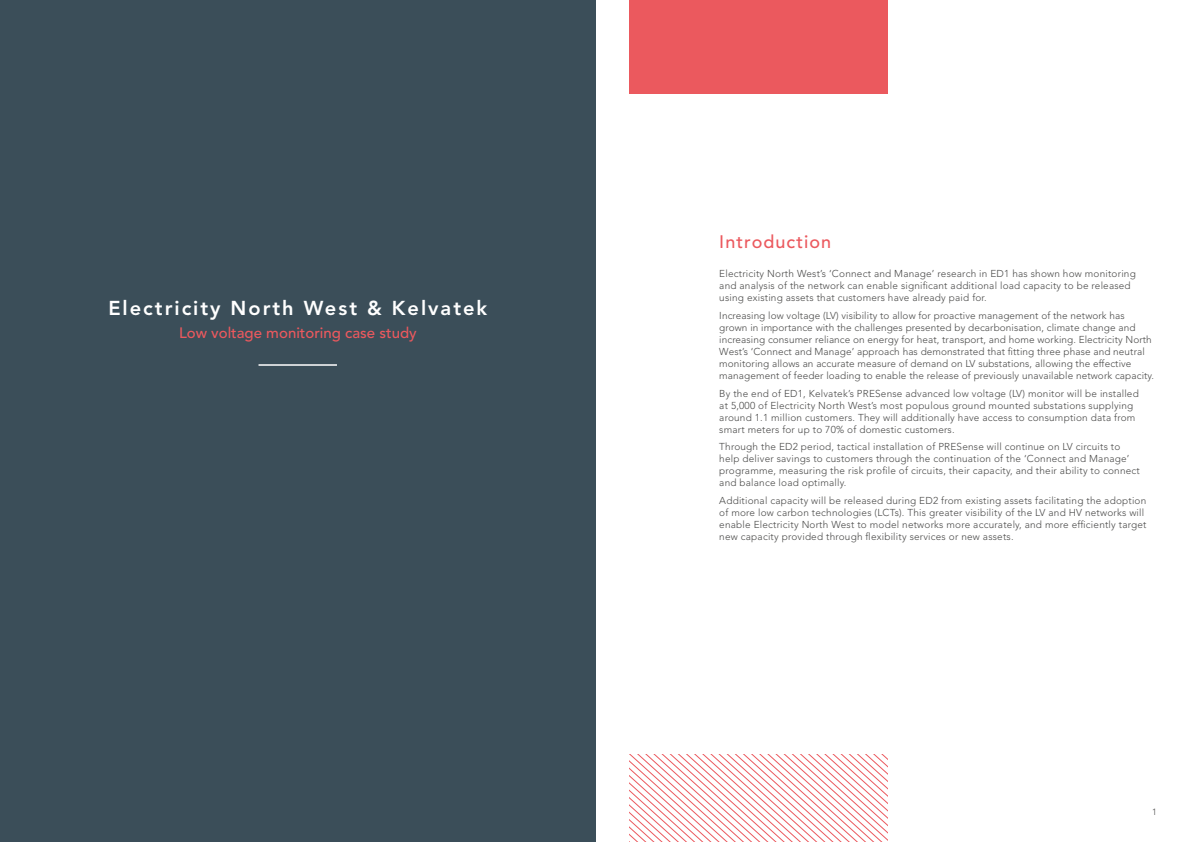
<style>
.page{position:relative;width:1191px;height:842px;background:#fff}
.page>*{position:absolute;margin:0;border:0;box-sizing:border-box;transform-origin:0 0}
.t1{font:800 20px "Avenir LT Std";letter-spacing:.1em;color:#fff}
.t2{font:500 18px "Avenir LT Std";letter-spacing:.06em;color:#eb595e}
.t3{font:500 15px "Avenir LT Std";color:#eb595e}
.t4{font:300 10px/12px "Avenir LT Std";letter-spacing:.02em;color:#4a4a49}
.t5{font:300 9px "Avenir LT Std";color:#4a4a49}
</style>
<div class="page">
<div style="left:629px;top:0;width:258px;height:93px;background:#eb595e"></div>
<svg style="left:629px;top:754px;width:258px;height:88px"></svg>
<div style="left:0;top:0;width:595px;height:842px;background:#3b4e59"></div>
<hr style="left:258px;top:364px;width:79px;height:2px;background:#fff">
<h1 class="t1" style="left:108px;top:296px;width:380px">Electricity North West &amp; Kelvatek</h1>
<h3 class="t3" style="left:179px;top:324px;width:239px">Low voltage monitoring case study</h3>
<h2 class="t2" style="left:719px;top:232px;width:113px">Introduction</h2>
<p class="t4" style="left:719px;top:268px;width:418px">Electricity North West’s ‘Connect and Manage’ research in ED1 has shown how monitoring and analysis of the network can enable significant additional load capacity to be released using existing assets that customers have already paid for.</p>
<p class="t4" style="left:719px;top:309px;width:436px">Increasing low voltage (LV) visibility to allow for proactive management of the network has grown in importance with the challenges presented by decarbonisation, climate change and increasing consumer reliance on energy for heat, transport, and home working. Electricity North West’s ‘Connect and Manage’ approach has demonstrated that fitting three phase and neutral monitoring allows an accurate measure of demand on LV substations, allowing the effective management of feeder loading to enable the release of previously unavailable network capacity.</p>
<p class="t4" style="left:719px;top:387px;width:421px">By the end of ED1, Kelvatek’s PRESense advanced low voltage (LV) monitor will be installed at 5,000 of Electricity North West’s most populous ground mounted substations supplying around 1.1 million customers. They will additionally have access to consumption data from smart meters for up to 70% of domestic customers.</p>
<p class="t4" style="left:719px;top:441px;width:422px">Through the ED2 period, tactical installation of PRESense will continue on LV circuits to help deliver savings to customers through the continuation of the ‘Connect and Manage’ programme, measuring the risk profile of circuits, their capacity, and their ability to connect and balance load optimally.</p>
<p class="t4" style="left:719px;top:494px;width:429px">Additional capacity will be released during ED2 from existing assets facilitating the adoption of more low carbon technologies (LCTs). This greater visibility of the LV and HV networks will enable Electricity North West to model networks more accurately, and more efficiently target new capacity provided through flexibility services or new assets.</p>
<p class="t5" style="left:1152px;top:806px;width:6px">1</p>
</div>
